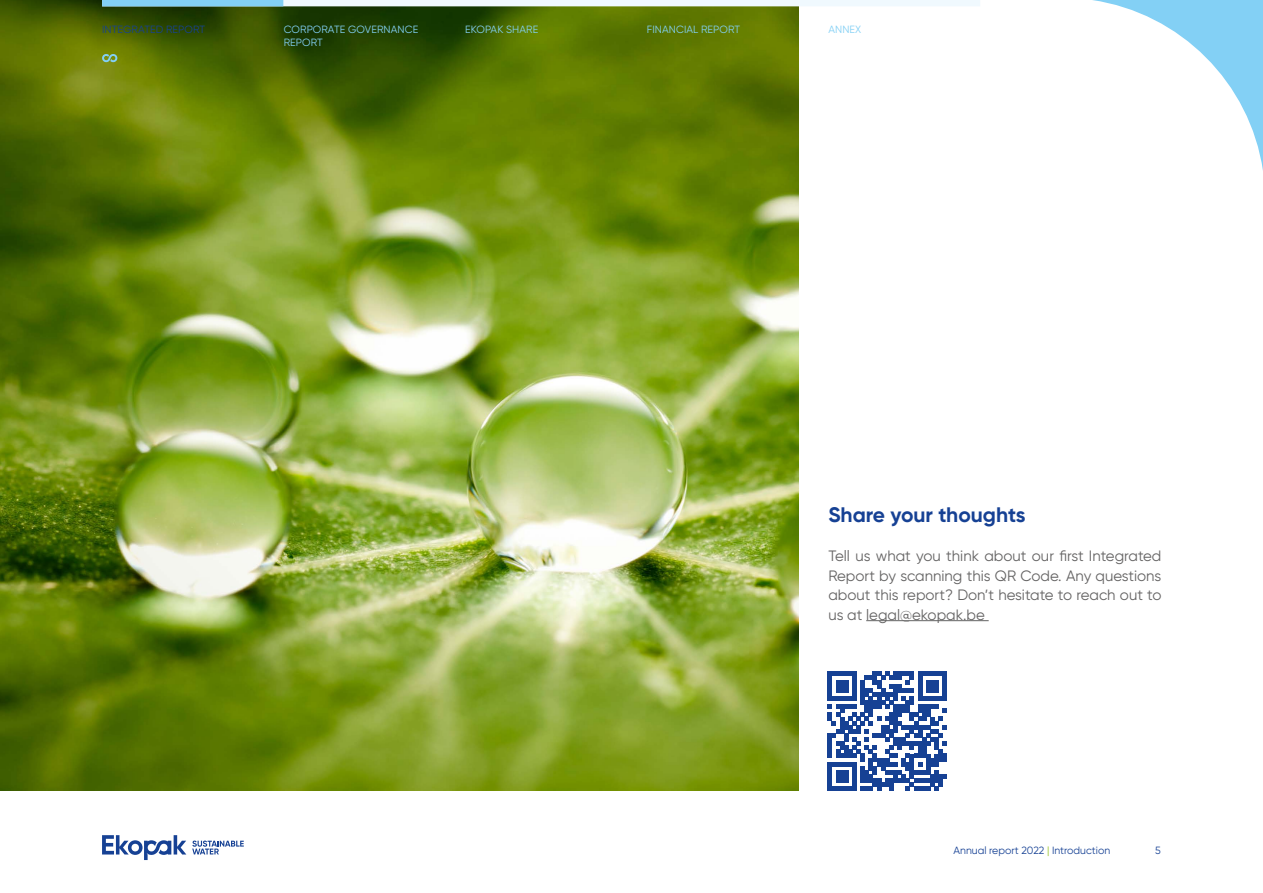
<style>
.page{position:relative;width:1263px;height:893px;background:#fff}
.page>*{position:absolute;margin:0;border:0;box-sizing:border-box;transform-origin:0 0}
.t1{font:700 21px "Gilroy Office";color:#164194}
.t2{font:15px/19.5px "Gilroy Office";color:#646363;text-align:justify}
.t3{font:10.5px/13.5px "Gilroy Office";letter-spacing:.01em;color:#83d0f5}
.t4{font:10.5px "Gilroy Office";color:#164194}
.s1{color:#95c11f}
</style>
<div class="page">
<img style="left:0;top:0;width:799px;height:791px">
<svg style="left:102px;top:54px;width:15px;height:8px"></svg>
<div style="left:102px;top:0;width:878px;height:6px;background:#f0f9fe"></div>
<svg style="left:102px;top:835px;width:84px;height:25px"></svg>
<svg style="left:192px;top:840px;width:52px;height:14px"></svg>
<div style="left:102px;top:0;width:181px;height:6px;background:#83d0f5"></div>
<svg style="left:1092px;top:0;width:171px;height:171px"></svg>
<hr style="left:866px;top:620px;width:123px;height:1px;background:#646363">
<svg style="left:828px;top:672px;width:119px;height:119px"></svg>
<p class="t4" style="left:102px;top:23px;width:104px">INTEGRATED REPORT</p>
<p class="t3" style="left:284px;top:22px;width:136px">CORPORATE GOVERNANCE<br>REPORT</p>
<p class="t3" style="left:465px;top:22px;width:75px">EKOPAK SHARE</p>
<p class="t3" style="left:647px;top:22px;width:95px">FINANCIAL REPORT</p>
<p class="t3" style="left:828px;top:22px;width:34px">ANNEX</p>
<h1 class="t1" style="left:828px;top:502px;width:199px">Share your thoughts</h1>
<p class="t2" style="left:828px;top:546px;width:335px">Tell us what you think about our first Integrated Report by scanning this QR Code. Any questions about this report? Don’t hesitate to reach out to us at legal@ekopak.be</p>
<p class="t4" style="left:954px;top:843px;width:158px">Annual report 2022 <span class="s1">|</span> Introduction</p>
<p class="t4" style="left:1155px;top:843px;width:7px">5</p>
</div>
